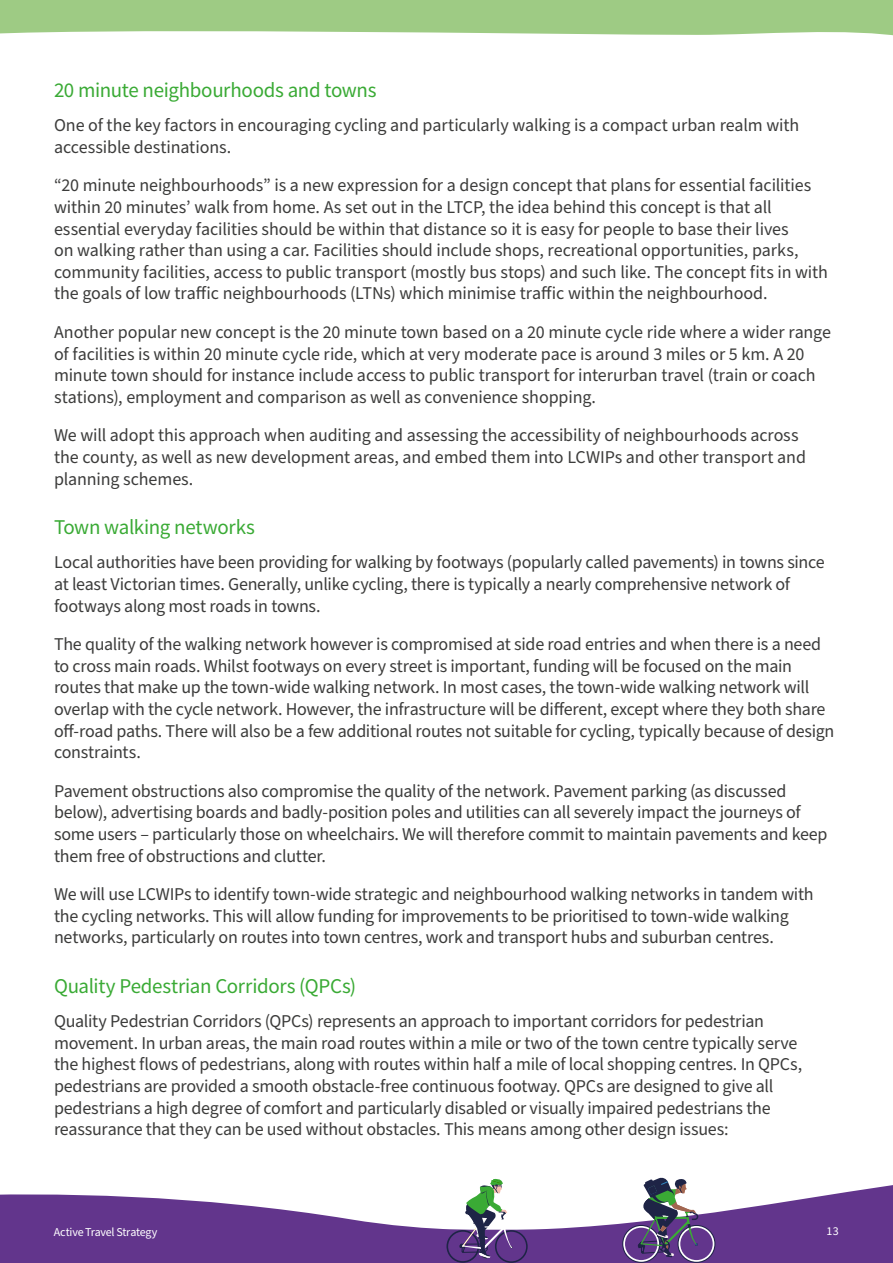
<style>
.page{position:relative;width:893px;height:1263px;background:#fff}
.page>*{position:absolute;margin:0;border:0;box-sizing:border-box;transform-origin:0 0}
.H2{font:21px "Source Sans Variable";letter-spacing:-.015em;color:#3aaa35}
.body_text{font:18px/21.6px "Source Sans Pro";letter-spacing:-.01em;color:#3c3c3b}
.t1{font:12px "Source Sans Pro";letter-spacing:-.015em;color:#fff}
</style>
<div class="page">
<svg style="left:0;top:4px;width:893px;height:32px;background:#a7d090"></svg>
<svg style="left:0;top:1177px;width:893px;height:86px;fill:#62358c"></svg>
<svg style="left:446px;top:1179px;width:82px;height:84px"></svg>
<svg style="left:622px;top:1178px;width:93px;height:85px"></svg>
<h3 class="H2" style="left:54px;top:77px;width:324px">20 minute neighbourhoods and towns</h3>
<p class="body_text" style="left:54px;top:115px;width:747px">One of the key factors in encouraging cycling and particularly walking is a compact urban realm with accessible destinations.</p>
<p class="body_text" style="left:54px;top:175px;width:776px">“20 minute neighbourhoods” is a new expression for a design concept that plans for essential facilities within 20 minutes’ walk from home. As set out in the LTCP, the idea behind this concept is that all essential everyday facilities should be within that distance so it is easy for people to base their lives<br>on walking rather than using a car. Facilities should include shops, recreational opportunities, parks, community facilities, access to public transport (mostly bus stops) and such like. The concept fits in with the goals of low traffic neighbourhoods (LTNs) which minimise traffic within the neighbourhood.</p>
<p class="body_text" style="left:54px;top:322px;width:779px">Another popular new concept is the 20 minute town based on a 20 minute cycle ride where a wider range of facilities is within 20 minute cycle ride, which at very moderate pace is around 3 miles or 5 km. A 20 minute town should for instance include access to public transport for interurban travel (train or coach stations), employment and comparison as well as convenience shopping.</p>
<p class="body_text" style="left:54px;top:425px;width:753px">We will adopt this approach when auditing and assessing the accessibility of neighbourhoods across the county, as well as new development areas, and embed them into LCWIPs and other transport and planning schemes.</p>
<h3 class="H2" style="left:54px;top:514px;width:202px">Town walking networks</h3>
<p class="body_text" style="left:54px;top:552px;width:772px">Local authorities have been providing for walking by footways (popularly called pavements) in towns since at least Victorian times. Generally, unlike cycling, there is typically a nearly comprehensive network of footways along most roads in towns.</p>
<p class="body_text" style="left:54px;top:634px;width:782px">The quality of the walking network however is compromised at side road entries and when there is a need to cross main roads. Whilst footways on every street is important, funding will be focused on the main routes that make up the town-wide walking network. In most cases, the town-wide walking network will overlap with the cycle network. However, the infrastructure will be different, except where they both share off-road paths. There will also be a few additional routes not suitable for cycling, typically because of design constraints.</p>
<p class="body_text" style="left:54px;top:781px;width:775px">Pavement obstructions also compromise the quality of the network. Pavement parking (as discussed below), advertising boards and badly-position poles and utilities can all severely impact the journeys of some users – particularly those on wheelchairs. We will therefore commit to maintain pavements and keep them free of obstructions and clutter.</p>
<p class="body_text" style="left:54px;top:884px;width:761px">We will use LCWIPs to identify town-wide strategic and neighbourhood walking networks in tandem with the cycling networks. This will allow funding for improvements to be prioritised to town-wide walking networks, particularly on routes into town centres, work and transport hubs and suburban centres.</p>
<h3 class="H2" style="left:54px;top:973px;width:304px">Quality Pedestrian Corridors (QPCs)</h3>
<p class="body_text" style="left:54px;top:1011px;width:750px">Quality Pedestrian Corridors (QPCs) represents an approach to important corridors for pedestrian movement. In urban areas, the main road routes within a mile or two of the town centre typically serve the highest flows of pedestrians, along with routes within half a mile of local shopping centres. In QPCs, pedestrians are provided a smooth obstacle-free continuous footway. QPCs are designed to give all pedestrians a high degree of comfort and particularly disabled or visually impaired pedestrians the reassurance that they can be used without obstacles. This means among other design issues:</p>
<p class="t1" style="left:54px;top:1224px;width:105px">Active Travel Strategy</p>
<p class="t1" style="left:827px;top:1223px;width:14px">13</p>
</div>
